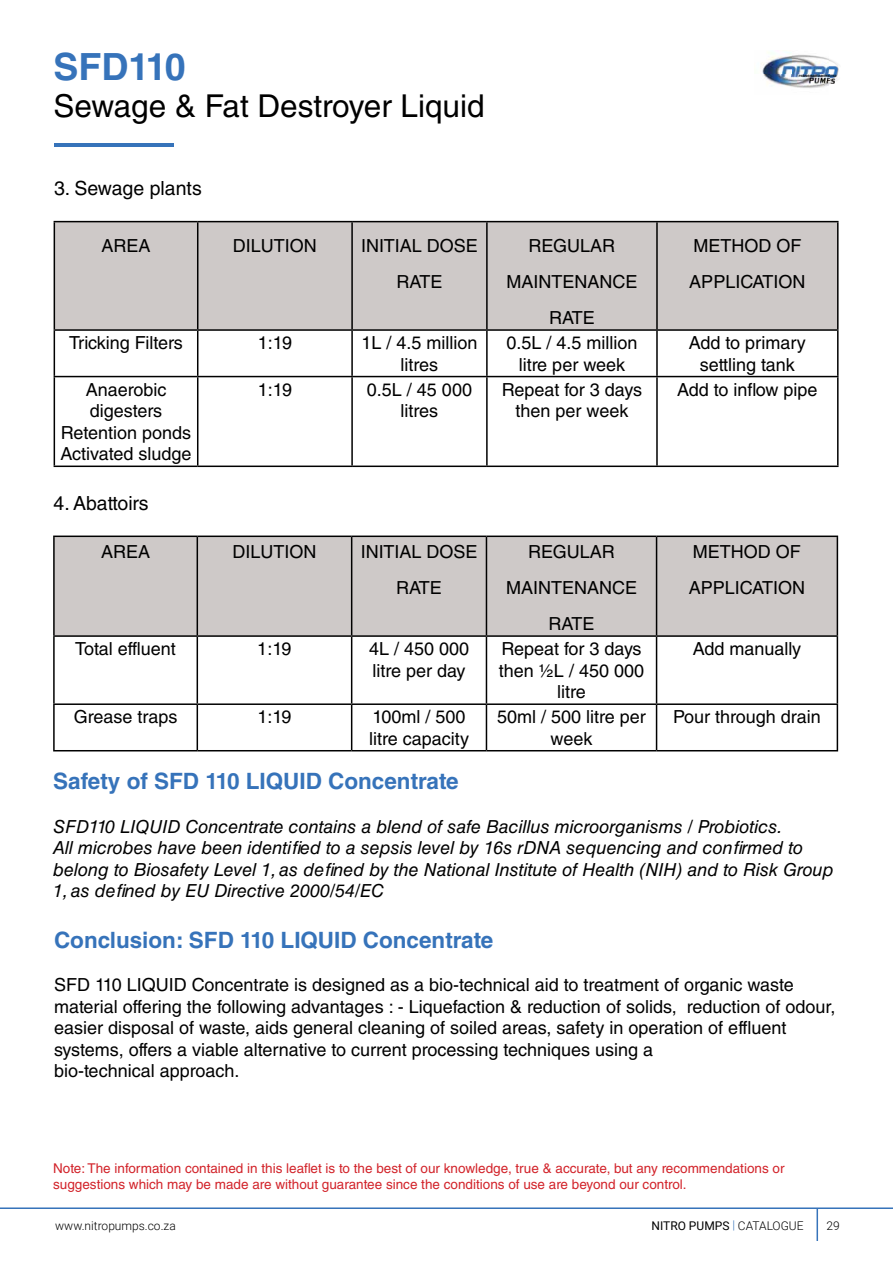
<style>
.page{position:relative;width:893px;height:1263px;background:#fff}
.page>*{position:absolute;margin:0;border:0;box-sizing:border-box;transform-origin:0 0}
.t1{font:700 37.5px "Helvetica LT Std";color:#3673ba}
.t2{font:31.5px "Helvetica LT Std";color:#000}
.t3{font:700 22.5px "Helvetica LT Std";color:#3673ba}
.t4{font:19.5px "Helvetica LT Std";color:#000}
.t5{font:18px/21.6px "Helvetica LT Std";color:#000;text-align:center}
.t6{font:italic 18px/21.6px "Helvetica LT Std";color:#000}
.t7{font:13.5px/16.2px "Helvetica LT Std";color:#d2232a}
.t8{font:300 12px "Roboto";color:#000}
.t9{font:12px "Roboto";color:#000}
.t10{font:italic 700 3.15px "Exo 2";color:#000;scale:.94 1}
.s1{font-weight:300;color:#3673ba}
.s2{font-weight:300}
</style>
<div class="page">
<hr style="left:816px;top:1208px;width:2px;height:33px;background:#3673ba">
<hr style="left:0;top:1207px;width:893px;height:2px;background:#3673ba">
<img style="left:761px;top:52px;width:78px;height:36px">
<div style="left:55px;top:222px;width:782px;height:107px;background:#cec9c8"></div>
<hr style="left:54px;top:221px;width:144px;height:1px;background:#000">
<hr style="left:54px;top:222px;width:1px;height:107px;background:#000">
<hr style="left:198px;top:221px;width:154px;height:1px;background:#000">
<hr style="left:197px;top:222px;width:1px;height:107px;background:#000">
<hr style="left:352px;top:221px;width:135px;height:1px;background:#000">
<hr style="left:351px;top:222px;width:2px;height:107px;background:#000">
<hr style="left:487px;top:221px;width:170px;height:1px;background:#000">
<hr style="left:486px;top:222px;width:2px;height:107px;background:#000">
<hr style="left:657px;top:221px;width:181px;height:1px;background:#000">
<hr style="left:656px;top:222px;width:2px;height:107px;background:#000">
<hr style="left:837px;top:222px;width:1px;height:107px;background:#000">
<hr style="left:54px;top:329px;width:144px;height:2px;background:#000">
<hr style="left:54px;top:331px;width:1px;height:45px;background:#000">
<hr style="left:198px;top:329px;width:154px;height:2px;background:#000">
<hr style="left:197px;top:331px;width:1px;height:45px;background:#000">
<hr style="left:352px;top:329px;width:135px;height:2px;background:#000">
<hr style="left:351px;top:331px;width:2px;height:45px;background:#000">
<hr style="left:487px;top:329px;width:170px;height:2px;background:#000">
<hr style="left:486px;top:331px;width:2px;height:45px;background:#000">
<hr style="left:657px;top:329px;width:181px;height:2px;background:#000">
<hr style="left:656px;top:331px;width:2px;height:45px;background:#000">
<hr style="left:837px;top:331px;width:1px;height:45px;background:#000">
<hr style="left:54px;top:376px;width:144px;height:1px;background:#000">
<hr style="left:54px;top:377px;width:1px;height:88px;background:#000">
<hr style="left:198px;top:376px;width:154px;height:1px;background:#000">
<hr style="left:197px;top:377px;width:1px;height:88px;background:#000">
<hr style="left:352px;top:376px;width:135px;height:1px;background:#000">
<hr style="left:351px;top:377px;width:2px;height:88px;background:#000">
<hr style="left:487px;top:376px;width:170px;height:1px;background:#000">
<hr style="left:486px;top:377px;width:2px;height:88px;background:#000">
<hr style="left:657px;top:376px;width:181px;height:1px;background:#000">
<hr style="left:656px;top:377px;width:2px;height:88px;background:#000">
<hr style="left:837px;top:377px;width:1px;height:88px;background:#000">
<hr style="left:54px;top:465px;width:144px;height:2px;background:#000">
<hr style="left:198px;top:465px;width:154px;height:2px;background:#000">
<hr style="left:352px;top:465px;width:135px;height:2px;background:#000">
<hr style="left:487px;top:465px;width:170px;height:2px;background:#000">
<hr style="left:657px;top:465px;width:181px;height:2px;background:#000">
<div style="left:55px;top:537px;width:782px;height:98px;background:#cec9c8"></div>
<hr style="left:53px;top:535px;width:144px;height:2px;background:#000">
<hr style="left:53px;top:537px;width:2px;height:98px;background:#000">
<hr style="left:197px;top:535px;width:155px;height:2px;background:#000">
<hr style="left:197px;top:537px;width:1px;height:98px;background:#000">
<hr style="left:352px;top:535px;width:134px;height:2px;background:#000">
<hr style="left:351px;top:537px;width:1px;height:98px;background:#000">
<hr style="left:486px;top:535px;width:171px;height:2px;background:#000">
<hr style="left:486px;top:537px;width:1px;height:98px;background:#000">
<hr style="left:657px;top:535px;width:181px;height:2px;background:#000">
<hr style="left:656px;top:537px;width:1px;height:98px;background:#000">
<hr style="left:837px;top:537px;width:1px;height:98px;background:#000">
<hr style="left:53px;top:635px;width:144px;height:2px;background:#000">
<hr style="left:53px;top:637px;width:2px;height:66px;background:#000">
<hr style="left:197px;top:635px;width:155px;height:2px;background:#000">
<hr style="left:197px;top:637px;width:1px;height:66px;background:#000">
<hr style="left:352px;top:635px;width:134px;height:2px;background:#000">
<hr style="left:351px;top:637px;width:1px;height:66px;background:#000">
<hr style="left:486px;top:635px;width:171px;height:2px;background:#000">
<hr style="left:486px;top:637px;width:1px;height:66px;background:#000">
<hr style="left:657px;top:635px;width:181px;height:2px;background:#000">
<hr style="left:656px;top:637px;width:1px;height:66px;background:#000">
<hr style="left:837px;top:637px;width:1px;height:66px;background:#000">
<hr style="left:53px;top:703px;width:144px;height:2px;background:#000">
<hr style="left:53px;top:705px;width:2px;height:45px;background:#000">
<hr style="left:197px;top:703px;width:155px;height:2px;background:#000">
<hr style="left:197px;top:705px;width:1px;height:45px;background:#000">
<hr style="left:352px;top:703px;width:134px;height:2px;background:#000">
<hr style="left:351px;top:705px;width:1px;height:45px;background:#000">
<hr style="left:486px;top:703px;width:171px;height:2px;background:#000">
<hr style="left:486px;top:705px;width:1px;height:45px;background:#000">
<hr style="left:657px;top:703px;width:181px;height:2px;background:#000">
<hr style="left:656px;top:705px;width:1px;height:45px;background:#000">
<hr style="left:837px;top:705px;width:1px;height:45px;background:#000">
<hr style="left:53px;top:750px;width:144px;height:1px;background:#000">
<hr style="left:197px;top:750px;width:155px;height:1px;background:#000">
<hr style="left:352px;top:750px;width:134px;height:1px;background:#000">
<hr style="left:486px;top:750px;width:171px;height:1px;background:#000">
<hr style="left:657px;top:750px;width:181px;height:1px;background:#000">
<hr style="left:54px;top:143px;width:119px;height:4px;background:#3673ba">
<h1 class="t1" style="left:54px;top:44px;width:133px">SFD110</h1>
<h2 class="t2" style="left:54px;top:88px;width:433px">Sewage &amp; Fat Destroyer Liquid</h2>
<p class="t4" style="left:54px;top:177px;width:149px">3. Sewage plants</p>
<p class="t10" style="left:799px;top:74px;width:42px">PERFORMANCE PERFECTED</p>
<p class="t5" style="left:102px;top:235px;width:51px">AREA</p>
<p class="t5" style="left:233px;top:235px;width:86px">DILUTION</p>
<p class="t5" style="left:361px;top:228px;width:118px;line-height:36px">INITIAL DOSE<br>RATE</p>
<p class="t5" style="left:506px;top:228px;width:133px;line-height:36px">REGULAR<br>MAINTENANCE<br>RATE</p>
<p class="t5" style="left:689px;top:228px;width:118px;line-height:36px;text-align:left">METHOD OF<br>APPLICATION</p>
<p class="t5" style="left:69px;top:332px;width:115px">Tricking Filters</p>
<p class="t5" style="left:258px;top:332px;width:36px">1:19</p>
<p class="t5" style="left:361px;top:332px;width:118px">1L / 4.5 million litres</p>
<p class="t5" style="left:506px;top:332px;width:133px">0.5L / 4.5 million litre per week</p>
<p class="t5" style="left:689px;top:332px;width:119px">Add to primary settling tank</p>
<p class="t5" style="left:61px;top:378px;width:132px">Anaerobic digesters<br>Retention ponds<br>Activated sludge</p>
<p class="t5" style="left:258px;top:378px;width:36px">1:19</p>
<p class="t5" style="left:367px;top:378px;width:107px">0.5L / 45 000 litres</p>
<p class="t5" style="left:502px;top:378px;width:142px">Repeat for 3 days then per week</p>
<p class="t5" style="left:677px;top:378px;width:142px">Add to inflow pipe</p>
<p class="t4" style="left:54px;top:492px;width:96px">4. Abattoirs</p>
<p class="t5" style="left:101px;top:541px;width:51px">AREA</p>
<p class="t5" style="left:232px;top:541px;width:86px">DILUTION</p>
<p class="t5" style="left:361px;top:534px;width:118px;line-height:36px">INITIAL DOSE<br>RATE</p>
<p class="t5" style="left:506px;top:534px;width:133px;line-height:36px">REGULAR<br>MAINTENANCE<br>RATE</p>
<p class="t5" style="left:689px;top:534px;width:118px;line-height:36px;text-align:left">METHOD OF<br>APPLICATION</p>
<p class="t5" style="left:75px;top:638px;width:102px">Total effluent</p>
<p class="t5" style="left:257px;top:638px;width:36px">1:19</p>
<p class="t5" style="left:369px;top:638px;width:102px;text-align:left">4L / 450 000 litre per day</p>
<p class="t5" style="left:499px;top:638px;width:147px">Repeat for 3 days then ½L / 450 000 litre</p>
<p class="t5" style="left:693px;top:638px;width:110px">Add manually</p>
<p class="t5" style="left:74px;top:706px;width:105px">Grease traps</p>
<p class="t5" style="left:257px;top:706px;width:36px">1:19</p>
<p class="t5" style="left:369px;top:706px;width:102px;text-align:left">100ml / 500 litre capacity</p>
<p class="t5" style="left:497px;top:706px;width:150px">50ml / 500 litre per week</p>
<p class="t5" style="left:673px;top:706px;width:149px">Pour through drain</p>
<p class="t3" style="left:53px;top:768px;width:407px">Safety of SFD 110 LIQUID Concentrate</p>
<p class="t6" style="left:53px;top:815px;width:782px">SFD110 LIQUID Concentrate contains a blend of safe Bacillus microorganisms / Probiotics.<br>All microbes have been identified to a sepsis level by 16s rDNA sequencing and confirmed to belong to Biosafety Level 1, as defined by the National Institute of Health (NIH) and to Risk Group 1, as defined by EU Directive 2000/54/EC</p>
<p class="t3" style="left:54px;top:926px;width:441px">Conclusion: SFD 110 LIQUID Concentrate</p>
<p class="t5" style="left:54px;top:974px;width:783px;text-align:left">SFD 110 LIQUID Concentrate is designed as a bio-technical aid to treatment of organic waste material offering the following advantages : - Liquefaction &amp; reduction of solids, reduction of odour, easier disposal of waste, aids general cleaning of soiled areas, safety in operation of effluent systems, offers a viable alternative to current processing techniques using a<br>bio-technical approach.</p>
<p class="t7" style="left:53px;top:1160px;width:733px">Note: The information contained in this leaflet is to the best of our knowledge, true &amp; accurate, but any recommendations or suggestions which may be made are without guarantee since the conditions of use are beyond our control.</p>
<p class="t8" style="left:55px;top:1217px;width:122px">www.nitropumps.co.za</p>
<p class="t9" style="left:651px;top:1217px;width:154px">NITRO PUMPS <span class="s1">|</span> <span class="s2">CATALOGUE</span></p>
<p class="t8" style="left:826px;top:1217px;width:15px">29</p>
</div>
